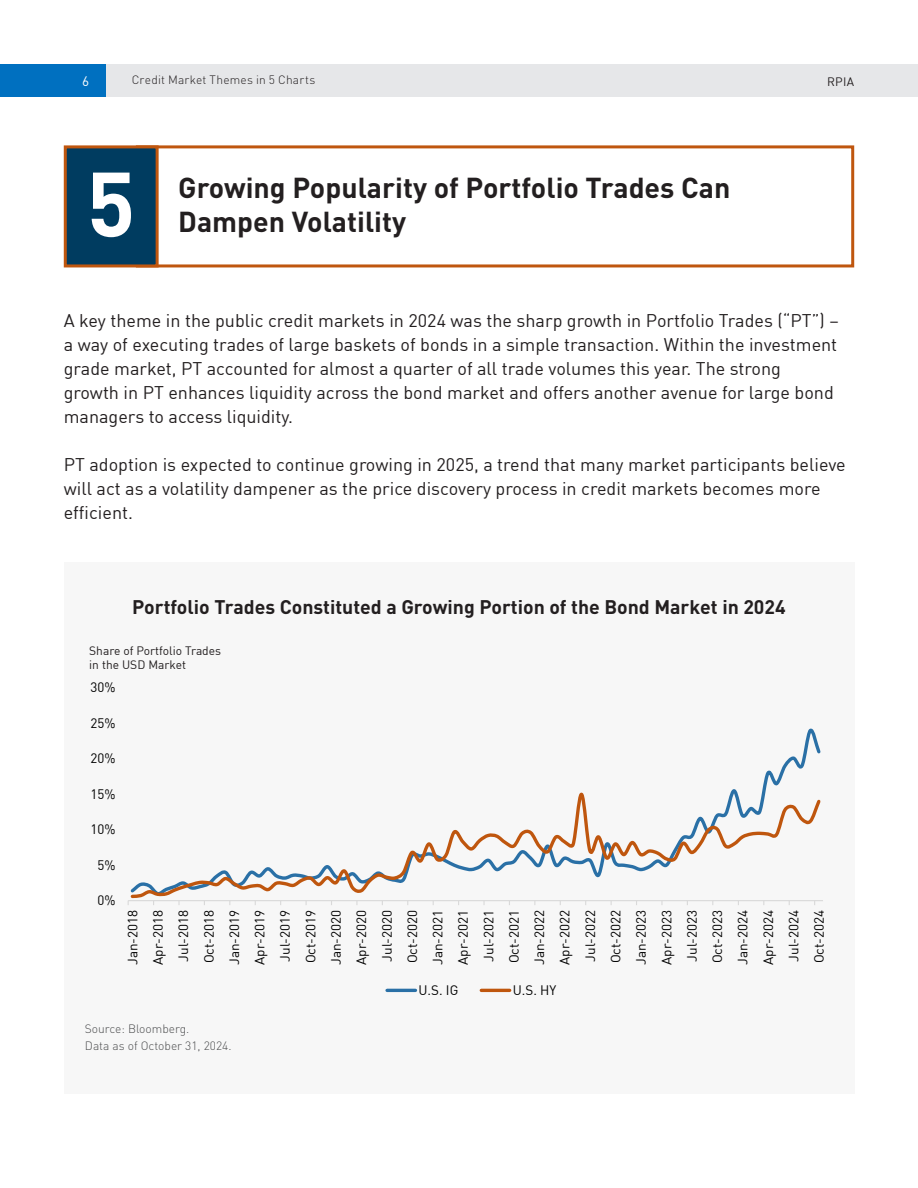
<style>
.page{position:relative;width:918px;height:1188px;background:#fff}
.page>*{position:absolute;margin:0;border:0;box-sizing:border-box;transform-origin:0 0}
.TOC_Body{font:700 90px "DIN";color:#fff}
.TOC_Body-2{font:700 28.5px "DIN";color:#231f20}
.RPIA_H{font:700 19.5px "DIN";color:#231f20}
.RPIA_H-2{font:18px/24px "DIN";color:#231f20}
.t1{font:13.5px "DIN";color:#000}
.t2{font:13.5px "DIN";color:#fff}
.t3{font:13.35px/25.5px "DIN";color:#000;text-align:justify}
.RPIA_H-3{font:300 12px "DIN";color:#4b4c4d}
.RPIA_H-4{font:12px/13.5px "DIN";color:#231f20}
.t4{font:300 12px "DIN";letter-spacing:.015em;color:#231f20}
</style>
<div class="page">
<div style="left:136px;top:145px;width:718px;height:122px;border:3px solid #bf560e"></div>
<div style="left:64px;top:145px;width:95px;height:122px;background:#003c60;border:3px solid #bf560e"></div>
<div style="left:64px;top:562px;width:790px;height:532px;background:#f7f7f7"></div>
<hr style="left:128px;top:900px;width:695px;height:1px;background:#d9d9d9">
<svg style="left:580px;top:728px;width:241px;height:65px"></svg>
<svg style="left:130px;top:793px;width:691px;height:106px"></svg>
<hr style="left:387px;top:989px;width:29px;height:3px;background:#2a70a6">
<hr style="left:481px;top:989px;width:29px;height:3px;background:#bf560e">
<div style="left:0;top:64px;width:106px;height:32px;background:#0070c0"></div>
<div style="left:106px;top:64px;width:366px;height:32px;background:#e6e7e9"></div>
<div style="left:472px;top:64px;width:446px;height:32px;background:#e6e7e9"></div>
<p class="t2" style="left:82px;top:72px;width:9px">6</p>
<p class="t4" style="left:132px;top:73px;width:185px">Credit Market Themes in 5 Charts</p>
<p class="RPIA_H-4" style="left:827px;top:75px;width:29px">RPIA</p>
<p class="TOC_Body" style="left:87px;top:145px;width:50px">5</p>
<p class="TOC_Body-2" style="left:178px;top:169px;width:554px">Growing Popularity of Portfolio Trades Can</p>
<p class="TOC_Body-2" style="left:178px;top:203px;width:229px">Dampen Volatility</p>
<p class="RPIA_H-2" style="left:64px;top:309px;width:777px">A key theme in the public credit markets in 2024 was the sharp growth in Portfolio Trades (“PT”) – a way of executing trades of large baskets of bonds in a simple transaction. Within the investment grade market, PT accounted for almost a quarter of all trade volumes this year. The strong growth in PT enhances liquidity across the bond market and offers another avenue for large bond managers to access liquidity.</p>
<p class="RPIA_H-2" style="left:64px;top:453px;width:784px">PT adoption is expected to continue growing in 2025, a trend that many market participants believe will act as a volatility dampener as the price discovery process in credit markets becomes more efficient.</p>
<p class="RPIA_H" style="left:132px;top:594px;width:655px">Portfolio Trades Constituted a Growing Portion of the Bond Market in 2024</p>
<p class="RPIA_H-4" style="left:89px;top:644px;width:133px">Share of Portfolio Trades in the USD Market</p>
<p class="t1" style="left:91px;top:679px;width:26px">30%</p>
<p class="t1" style="left:91px;top:715px;width:26px">25%</p>
<p class="t1" style="left:91px;top:750px;width:26px">20%</p>
<p class="t1" style="left:91px;top:785px;width:26px">15%</p>
<p class="t1" style="left:91px;top:821px;width:26px">10%</p>
<p class="t1" style="left:98px;top:856px;width:20px">5%</p>
<p class="t1" style="left:98px;top:892px;width:20px">0%</p>
<p class="t3" style="left:120px;top:965px;width:57px;rotate:-90deg">Jan-2018<br>Apr-2018<br>Jul-2018<br>Oct-2018<br>Jan-2019<br>Apr-2019<br>Jul-2019<br>Oct-2019<br>Jan-2020<br>Apr-2020<br>Jul-2020<br>Oct-2020<br>Jan-2021<br>Apr-2021<br>Jul-2021<br>Oct-2021<br>Jan-2022<br>Apr-2022<br>Jul-2022<br>Oct-2022<br>Jan-2023<br>Apr-2023<br>Jul-2023<br>Oct-2023<br>Jan-2024<br>Apr-2024<br>Jul-2024<br>Oct-2024</p>
<p class="t1" style="left:419px;top:981px;width:41px">U.S. IG</p>
<p class="t1" style="left:513px;top:981px;width:45px">U.S. HY</p>
<p class="RPIA_H-3" style="left:85px;top:1021px;width:106px">Source: Bloomberg.</p>
<p class="RPIA_H-3" style="left:85px;top:1038px;width:148px">Data as of October 31, 2024.</p>
</div>
